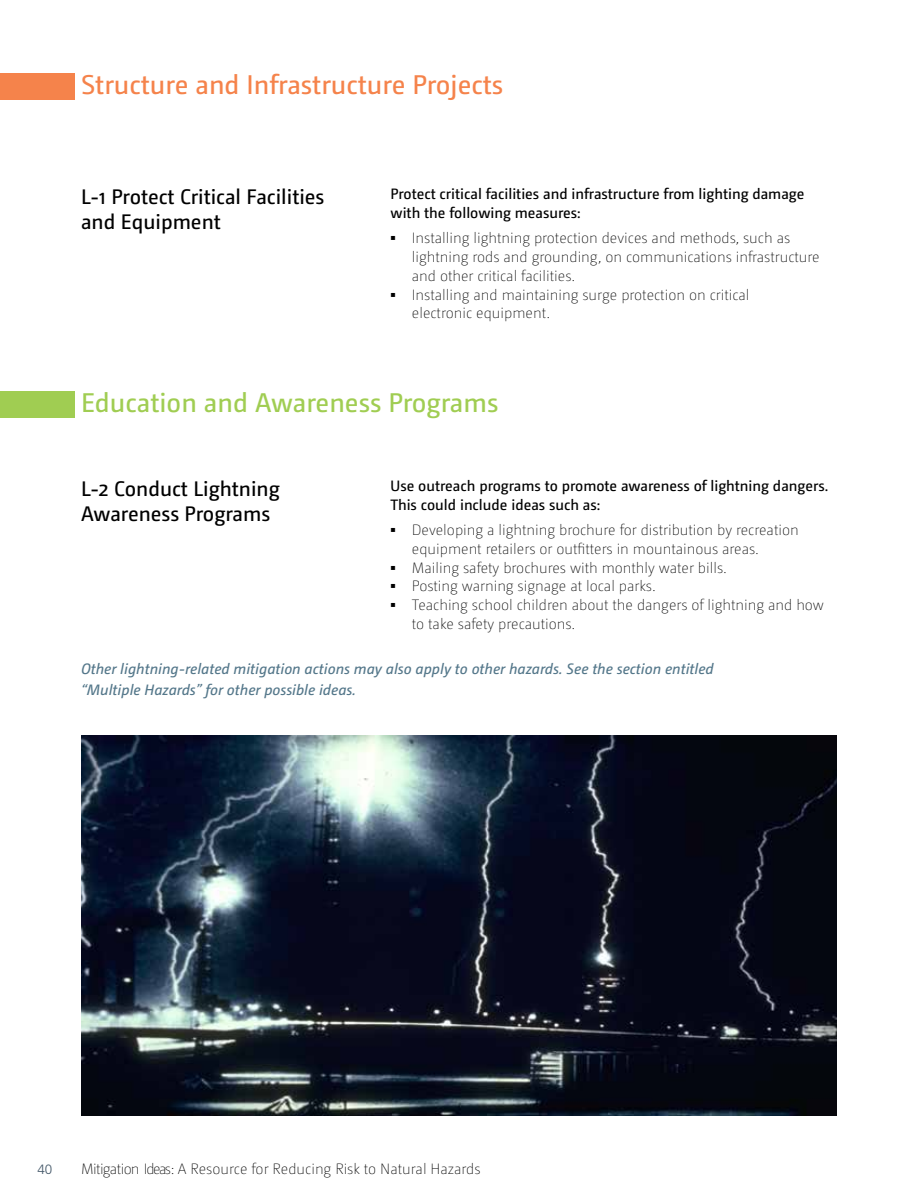
<style>
.page{position:relative;width:918px;height:1188px;background:#fff}
.page>*{position:absolute;margin:0;border:0;box-sizing:border-box;transform-origin:0 0}
.t1{font:27px "Camingo";color:#f5834b}
.t2{font:27px "Camingo";color:#a0cd52}
.t3{font:21px/25.2px "Camingo";color:#000}
.t4{font:15px/18.8px "Camingo Extra Light TF";color:#000}
.t5{font:15px/18.8px "Camingo";color:#000}
.t6{font:15px/21.8px "Camingo Regular TF Italic";color:#54778a}
.t7{font:300 13.5px "Frutiger LT Std";color:#445869}
.s1{font-family:"Century"}
</style>
<div class="page">
<img style="left:81px;top:736px;width:756px;height:379px">
<div style="left:0;top:73px;width:74px;height:27px;background:#f5834b"></div>
<div style="left:0;top:391px;width:74px;height:27px;background:#a0cd52"></div>
<h1 class="t1" style="left:81px;top:67px;width:424px">Structure and Infrastructure Projects</h1>
<h2 class="t3" style="left:81px;top:184px;width:245px">L-1 Protect Critical Facilities and Equipment</h2>
<p class="t5" style="left:391px;top:184px;width:415px">Protect critical facilities and infrastructure from lighting damage with the following measures:</p>
<p class="t4" style="left:412px;top:229px;width:409px;text-indent:-21px"><span class="s1">▪</span> Installing lightning protection devices and methods, such as lightning rods and grounding, on communications infrastructure and other critical facilities.</p>
<p class="t4" style="left:412px;top:285px;width:339px;text-indent:-21px"><span class="s1">▪</span> Installing and maintaining surge protection on critical electronic equipment.</p>
<h1 class="t2" style="left:81px;top:384px;width:419px">Education and Awareness Programs</h1>
<p class="t5" style="left:391px;top:476px;width:439px">Use outreach programs to promote awareness of lightning dangers.<br>This could include ideas such as:</p>
<p class="t4" style="left:412px;top:520px;width:388px;text-indent:-21px"><span class="s1">▪</span> Developing a lightning brochure for distribution by recreation equipment retailers or outfitters in mountainous areas.</p>
<p class="t4" style="left:391px;top:558px;width:338px"><span class="s1">▪</span> Mailing safety brochures with monthly water bills.</p>
<p class="t4" style="left:391px;top:577px;width:266px"><span class="s1">▪</span> Posting warning signage at local parks.</p>
<p class="t4" style="left:412px;top:595px;width:414px;text-indent:-21px"><span class="s1">▪</span> Teaching school children about the dangers of lightning and how to take safety precautions.</p>
<p class="t6" style="left:81px;top:657px;width:634px">Other lightning-related mitigation actions may also apply to other hazards. See the section entitled “Multiple Hazards” for other possible ideas.</p>
<h2 class="t3" style="left:81px;top:475px;width:200px">L-2 Conduct Lightning<br>Awareness Programs</h2>
<p class="t7" style="left:37px;top:1162px;width:16px">40</p>
<p class="t4" style="left:81px;top:1159px;width:401px">Mitigation Ideas: A Resource for Reducing Risk to Natural Hazards</p>
</div>
